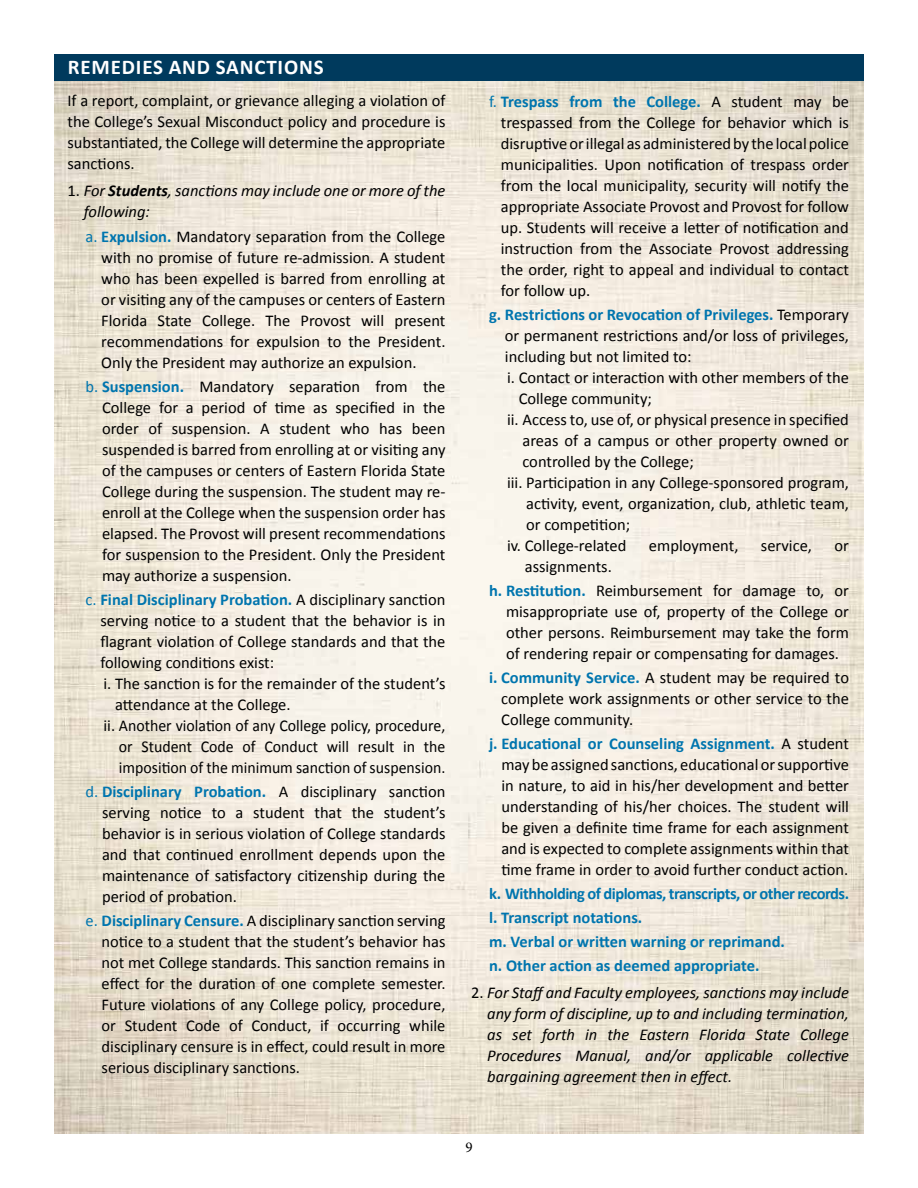
<style>
.page{position:relative;width:918px;height:1188px;background:#fff}
.page>*{position:absolute;margin:0;border:0;box-sizing:border-box;transform-origin:0 0}
.t1{font:700 21px "Calibri";letter-spacing:.04em;color:#fff}
.t2{font:16.5px/21px "Calibri";color:#000;text-align:justify}
.t3{font:italic 16.5px/21px "Calibri";color:#000}
.t4{font:700 16.5px/24px "Calibri";color:#0075ae}
.t5{font:16.5px "Calibri";color:#000;scale:.96 1}
.t6{font:15px "Minion Pro";color:#000}
.s1{font-style:normal}
.s2{font-weight:700}
.s3{color:#0075ae}
.s4{font-weight:700;color:#0075ae}
.s5{font-weight:400}
.s6{font-weight:400;color:#000}
</style>
<div class="page">
<img style="left:54px;top:81px;width:810px;height:1053px">
<div style="left:54px;top:54px;width:810px;height:27px;background:#003a5d"></div>
<p class="t1" style="left:68px;top:54px;width:257px">REMEDIES AND SANCTIONS</p>
<p class="t2" style="left:68px;top:90px;width:380px">If a report, complaint, or grievance alleging a violation of the College’s Sexual Misconduct policy and procedure is substantiated, the College will determine the appropriate sanctions.</p>
<p class="t3" style="left:84px;top:179px;width:363px;text-indent:-16px"><span class="s1">1.</span> For <span class="s2">Students</span>, sanctions may include one or more of the following:</p>
<p class="t2" style="left:101px;top:226px;width:346px;text-indent:-16px"><span class="s3">a.</span> <span class="s4">Expulsion.</span> Mandatory separation from the College with no promise of future re-admission. A student who has been expelled is barred from enrolling at or visiting any of the campuses or centers of Eastern Florida State College. The Provost will present recommendations for expulsion to the President.<br>Only the President may authorize an expulsion.</p>
<p class="t2" style="left:102px;top:376px;width:345px;text-indent:-17px"><span class="s3">b.</span> <span class="s4">Suspension.</span> Mandatory separation from the College for a period of time as specified in the order of suspension. A student who has been suspended is barred from enrolling at or visiting any of the campuses or centers of Eastern Florida State College during the suspension. The student may re&shy;enroll at the College when the suspension order has elapsed. The Provost will present recommendations for suspension to the President. Only the President may authorize a suspension.</p>
<p class="t4" style="left:86px;top:588px;width:361px"><span class="s5">c.</span> Final Disciplinary Probation. <span class="s6">A disciplinary sanction</span></p>
<p class="t2" style="left:100px;top:610px;width:347px">serving notice to a student that the behavior is in</p>
<p class="t2" style="left:100px;top:631px;width:347px">flagrant violation of College standards and that the</p>
<p class="t2" style="left:100px;top:652px;width:175px">following conditions exist:</p>
<p class="t2" style="left:104px;top:673px;width:343px">i. The sanction is for the remainder of the student’s</p>
<p class="t2" style="left:115px;top:694px;width:177px">attendance at the College.</p>
<p class="t2" style="left:104px;top:715px;width:343px">ii. Another violation of any College policy, procedure,</p>
<p class="t5" style="left:119px;top:736px;width:341px">or Student Code of Conduct will result in the</p>
<p class="t5" style="left:119px;top:757px;width:341px">imposition of the minimum sanction of suspension.</p>
<p class="t2" style="left:102px;top:781px;width:345px;text-indent:-17px"><span class="s3">d.</span> <span class="s4">Disciplinary Probation.</span> A disciplinary sanction serving notice to a student that the student’s behavior is in serious violation of College standards and that continued enrollment depends upon the maintenance of satisfactory citizenship during the period of probation.</p>
<p class="t2" style="left:102px;top:910px;width:345px;text-indent:-16px"><span class="s3">e.</span> <span class="s4">Disciplinary Censure.</span> A disciplinary sanction serving notice to a student that the student’s behavior has not met College standards. This sanction remains in effect for the duration of one complete semester.<br>Future violations of any College policy, procedure, or Student Code of Conduct, if occurring while disciplinary censure is in effect, could result in more serious disciplinary sanctions.</p>
<p class="t2" style="left:501px;top:91px;width:350px;text-indent:-12px"><span class="s3">f.</span> <span class="s4">Trespass from the College.</span> A student may be trespassed from the College for behavior which is disruptive or illegal as administered by the local police municipalities. Upon notification of trespass order from the local municipality, security will notify the appropriate Associate Provost and Provost for follow up. Students will receive a letter of notification and instruction from the Associate Provost addressing the order, right to appeal and individual to contact for follow up.</p>
<p class="t4" style="left:489px;top:303px;width:361px">g. Restrictions or Revocation of Privileges. <span class="s6">Temporary</span></p>
<p class="t2" style="left:505px;top:325px;width:346px">or permanent restrictions and/or loss of privileges,</p>
<p class="t2" style="left:505px;top:346px;width:188px">including but not limited to:</p>
<p class="t2" style="left:507px;top:367px;width:344px">i. Contact or interaction with other members of the</p>
<p class="t2" style="left:519px;top:388px;width:135px">College community;</p>
<p class="t2" style="left:507px;top:409px;width:343px">ii. Access to, use of, or physical presence in specified</p>
<p class="t2" style="left:522px;top:430px;width:328px">areas of a campus or other property owned or</p>
<p class="t2" style="left:522px;top:451px;width:173px">controlled by the College;</p>
<p class="t2" style="left:507px;top:472px;width:344px">iii. Participation in any College-sponsored program,</p>
<p class="t2" style="left:526px;top:493px;width:324px">activity, event, organization, club, athletic team,</p>
<p class="t2" style="left:526px;top:514px;width:105px">or competition;</p>
<p class="t2" style="left:507px;top:535px;width:121px">iv. College-related</p>
<p class="t2" style="left:649px;top:535px;width:91px">employment,</p>
<p class="t2" style="left:761px;top:535px;width:53px">service,</p>
<p class="t2" style="left:835px;top:535px;width:16px">or</p>
<p class="t2" style="left:489px;top:555px;width:361px;line-height:24px;text-indent:36px">assignments.<br><span class="s4">h. Restitution.</span> Reimbursement for damage to, or</p>
<p class="t2" style="left:506px;top:601px;width:345px">misappropriate use of, property of the College or other persons. Reimbursement may take the form of rendering repair or compensating for damages.</p>
<p class="t2" style="left:501px;top:667px;width:349px;text-indent:-12px"><span class="s4">i. Community Service.</span> A student may be required to complete work assignments or other service to the College community.</p>
<p class="t2" style="left:501px;top:733px;width:349px;text-indent:-12px"><span class="s4">j. Educational or Counseling Assignment.</span> A student may be assigned sanctions, educational or supportive in nature, to aid in his/her development and better understanding of his/her choices. The student will be given a definite time frame for each assignment and is expected to complete assignments within that time frame in order to avoid further conduct action.</p>
<p class="t4" style="left:489px;top:882px;width:362px">k. Withholding of diplomas, transcripts, or other records. l. Transcript notations.<br>m. Verbal or written warning or reprimand.<br>n. Other action as deemed appropriate.</p>
<p class="t3" style="left:487px;top:982px;width:363px;text-align:justify;text-indent:-16px"><span class="s1">2.</span> For Staff and Faculty employees, sanctions may include any form of discipline, up to and including termination, as set forth in the Eastern Florida State College Procedures Manual, and/or applicable collective bargaining agreement then in effect.</p>
<p class="t6" style="left:465px;top:1137px;width:9px">9</p>
</div>
